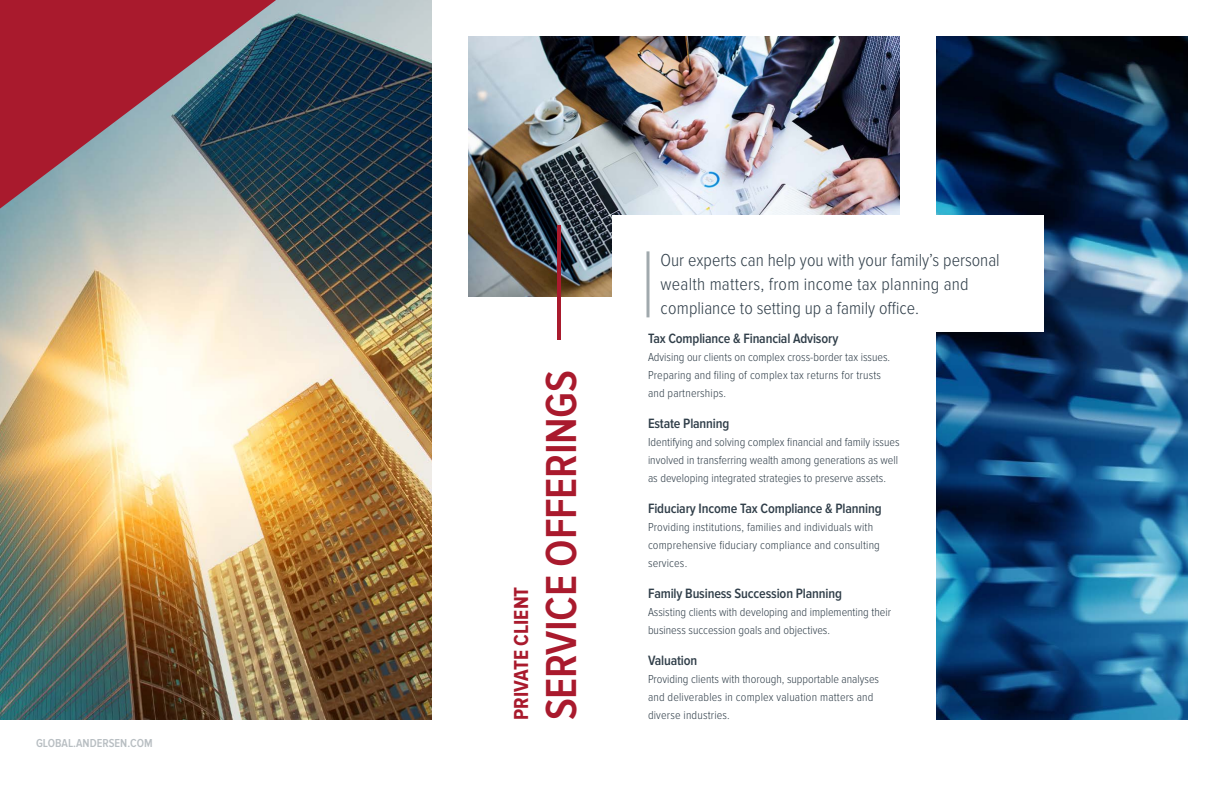
<style>
.page{position:relative;width:1224px;height:792px;background:#fff}
.page>*{position:absolute;margin:0;border:0;box-sizing:border-box;transform-origin:0 0}
.t1{font:600 45px "Proxima Nova Cond";letter-spacing:-.01em;color:#a91a2d}
.t2{font:700 21px "Proxima Nova Cond";color:#a91a2d}
.t3{font:300 18px/24px "Proxima Nova Cond";color:#303e49}
.t4{font:600 14px "Proxima Nova Cond";letter-spacing:-.01em;color:#303e49}
.t5{font:300 12px/18px "Proxima Nova Cond";color:#303e49}
.t6{font:600 12px "Proxima Nova Cond";color:#b8bec2}
</style>
<div class="page">
<img style="left:468px;top:36px;width:432px;height:261px">
<img style="left:936px;top:36px;width:252px;height:684px">
<img style="left:0;top:0;width:432px;height:720px">
<svg style="left:0;top:0;width:276px;height:209px;background:#8b5260"></svg>
<hr style="left:557px;top:226px;width:3px;height:114px;background:#a91a2d">
<div style="left:612px;top:215px;width:432px;height:117px;background:#fff"></div>
<svg style="left:646px;top:251px;width:4px;height:66px"></svg>
<p class="t6" style="left:36px;top:737px;width:118px">GLOBAL.ANDERSEN.COM</p>
<h2 class="t2" style="left:509px;top:720px;width:135px;rotate:-90deg">PRIVATE CLIENT</h2>
<h1 class="t1" style="left:536px;top:720px;width:351px;rotate:-90deg">SERVICE OFFERINGS</h1>
<h3 class="t3" style="left:661px;top:248px;width:341px">Our experts can help you with your family’s personal wealth matters, from income tax planning and compliance to setting up a family office.</h3>
<p class="t4" style="left:648px;top:330px;width:192px">Tax Compliance &amp; Financial Advisory</p>
<p class="t5" style="left:648px;top:348px;width:244px">Advising our clients on complex cross-border tax issues.<br>Preparing and filing of complex tax returns for trusts and partnerships.</p>
<p class="t4" style="left:648px;top:415px;width:83px">Estate Planning</p>
<p class="t5" style="left:648px;top:433px;width:253px">Identifying and solving complex financial and family issues involved in transferring wealth among generations as well as developing integrated strategies to preserve assets.</p>
<p class="t4" style="left:648px;top:501px;width:235px">Fiduciary Income Tax Compliance &amp; Planning</p>
<p class="t5" style="left:648px;top:518px;width:233px">Providing institutions, families and individuals with comprehensive fiduciary compliance and consulting services.</p>
<p class="t4" style="left:648px;top:586px;width:195px">Family Business Succession Planning</p>
<p class="t5" style="left:648px;top:604px;width:245px">Assisting clients with developing and implementing their business succession goals and objectives.</p>
<p class="t4" style="left:648px;top:653px;width:51px">Valuation</p>
<p class="t5" style="left:648px;top:671px;width:233px">Providing clients with thorough, supportable analyses and deliverables in complex valuation matters and diverse industries.</p>
</div>
